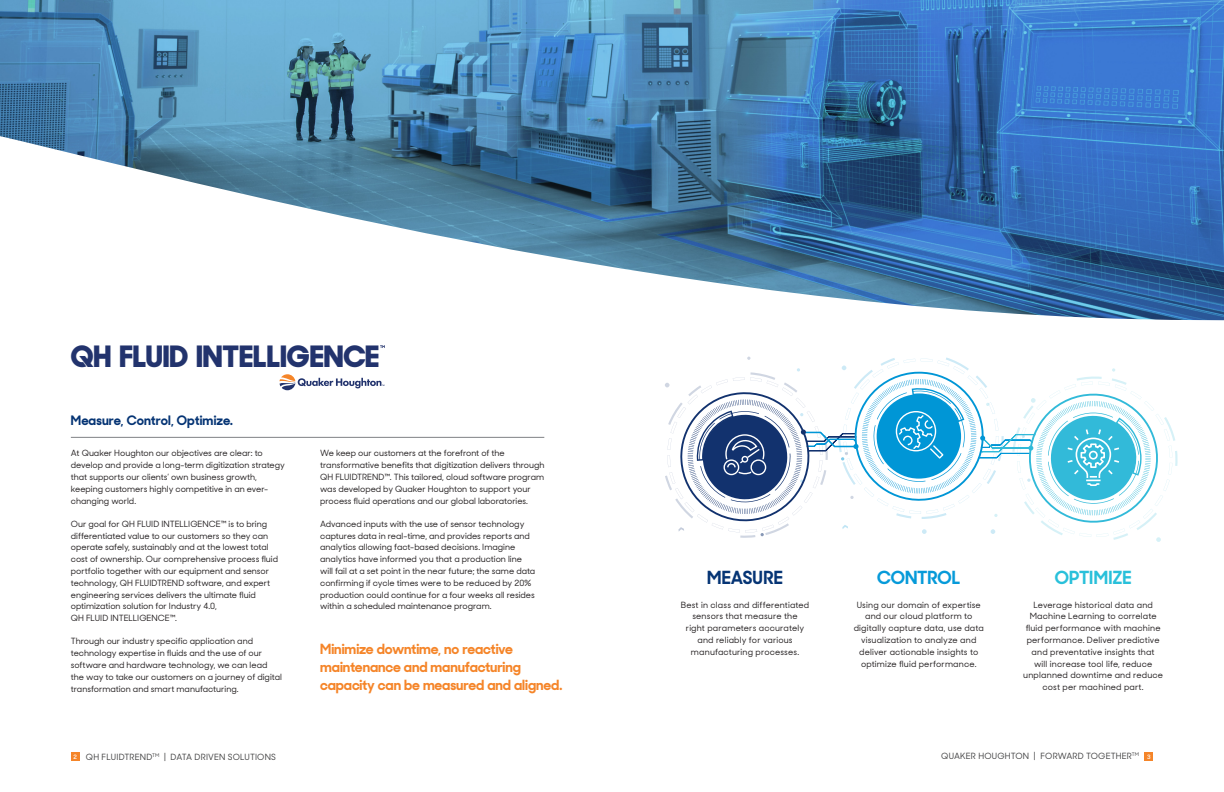
<style>
.page{position:relative;width:1224px;height:792px;background:#fff}
.page>*{position:absolute;margin:0;border:0;box-sizing:border-box;transform-origin:0 0}
.t1{font:800 29.3px "Sharp Sans Display No 2";color:#22336d}
.t2{font:700 18px "Sharp Sans Display No 2";letter-spacing:.005em;color:#29c0da}
.t3{font:700 18px "Sharp Sans Display No 2";letter-spacing:.01em;color:#053474}
.t4{font:700 18px "Sharp Sans Display No 2";letter-spacing:-.005em;color:#069ad9}
.t5{font:700 14px/18px "Sharp Sans Display No 2";letter-spacing:-.01em;color:#f58529}
.t6{font:700 13px "Sharp Sans Display No 2";letter-spacing:.005em;color:#053474}
.t7{font:500 8.5px/11.8px "Sharp Sans Display No 2";color:#231f20}
.t8{font:500 8.5px/11.8px "Sharp Sans Display No 2";letter-spacing:.02em;color:#231f20;text-align:center}
.t9{font:500 8.5px "Sharp Sans Display No 2";letter-spacing:.02em;color:#3e3e3f}
.t10{font:600 6px "Sharp Sans Display No 2";color:#fff}
</style>
<div class="page">
<img style="left:0;top:0;width:1224px;height:127px">
<svg style="left:0;top:127px;width:1224px;height:194px"></svg>
<svg style="left:279px;top:374px;width:106px;height:16px"></svg>
<svg style="left:380px;top:345px;width:5px;height:3px"></svg>
<hr style="left:71px;top:437px;width:473px;height:1px;background:#808285">
<svg style="left:665px;top:357px;width:513px;height:185px"></svg>
<div style="left:71px;top:752px;width:8px;height:9px;background:#f58529"></div>
<div style="left:1145px;top:752px;width:8px;height:9px;background:#f58529"></div>
<p class="t1" style="left:71px;top:331px;width:310px">QH FLUID INTELLIGENCE</p>
<p class="t6" style="left:71px;top:409px;width:164px">Measure, Control, Optimize.</p>
<p class="t7" style="left:71px;top:447px;width:216px">At Quaker Houghton our objectives are clear: to develop and provide a long-term digitization strategy that supports our clients’ own business growth, keeping customers highly competitive in an ever&shy;changing world.</p>
<p class="t7" style="left:71px;top:517px;width:209px">Our goal for QH FLUID INTELLIGENCE™ is to bring differentiated value to our customers so they can operate safely, sustainably and at the lowest total cost of ownership. Our comprehensive process fluid portfolio together with our equipment and sensor technology, QH FLUIDTREND software, and expert engineering services delivers the ultimate fluid optimization solution for Industry 4.0,<br>QH FLUID INTELLIGENCE™.</p>
<p class="t7" style="left:71px;top:635px;width:213px">Through our industry specific application and technology expertise in fluids and the use of our software and hardware technology, we can lead the way to take our customers on a journey of digital transformation and smart manufacturing.</p>
<p class="t7" style="left:320px;top:447px;width:226px">We keep our customers at the forefront of the transformative benefits that digitization delivers through QH FLUIDTREND™. This tailored, cloud software program was developed by Quaker Houghton to support your process fluid operations and our global laboratories.</p>
<p class="t7" style="left:320px;top:517px;width:217px">Advanced inputs with the use of sensor technology captures data in real-time, and provides reports and analytics allowing fact-based decisions. Imagine analytics have informed you that a production line will fail at a set point in the near future; the same data confirming if cycle times were to be reduced by 20% production could continue for a four weeks all resides within a scheduled maintenance program.</p>
<p class="t5" style="left:320px;top:638px;width:244px">Minimize downtime, no reactive maintenance and manufacturing capacity can be measured and aligned.</p>
<p class="t3" style="left:707px;top:563px;width:77px">MEASURE</p>
<p class="t4" style="left:877px;top:563px;width:85px">CONTROL</p>
<p class="t2" style="left:1055px;top:563px;width:78px">OPTIMIZE</p>
<p class="t8" style="left:1023px;top:598px;width:142px">Leverage historical data and<br>Machine Learning to correlate fluid performance with machine performance. Deliver predictive and preventative insights that<br>will increase tool life, reduce unplanned downtime and reduce cost per machined part.</p>
<p class="t8" style="left:681px;top:598px;width:130px">Best in class and differentiated sensors that measure the<br>right parameters accurately and reliably for various manufacturing processes.</p>
<p class="t8" style="left:854px;top:598px;width:132px">Using our domain of expertise and our cloud platform to digitally capture data, use data visualization to analyze and deliver actionable insights to optimize fluid performance.</p>
<p class="t10" style="left:73px;top:752px;width:5px">2</p>
<p class="t9" style="left:941px;top:749px;width:199px">QUAKER HOUGHTON | FORWARD TOGETHER<sup>TM</sup></p>
<p class="t9" style="left:86px;top:749px;width:192px">QH FLUIDTREND<sup>TM</sup> | DATA DRIVEN SOLUTIONS</p>
<p class="t10" style="left:1147px;top:752px;width:5px">3</p>
</div>
